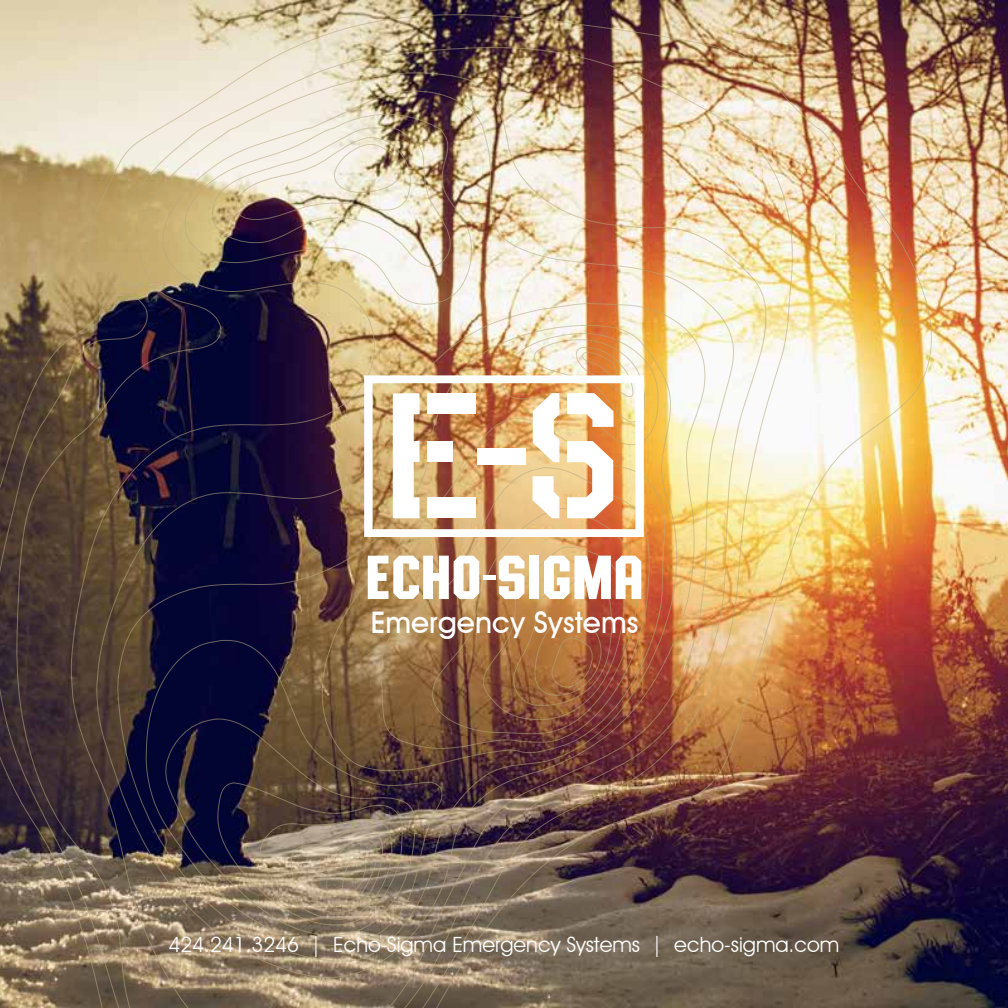
<style>
.page{position:relative;width:1008px;height:1008px;background:#fff}
.page>*{position:absolute;margin:0;border:0;box-sizing:border-box;transform-origin:0 0}
.t1{font:60.38px "Authority";color:#fff}
.t2{font:500 29.75px "Avant Garde IT Cby BT";color:#fff}
.t3{font:21px "Avant Garde IT Cby BT";color:#fff}
</style>
<div class="page">
<img style="left:0;top:0;width:1008px;height:1008px">
<img style="left:0;top:12px;width:933px;height:996px">
<img style="left:364px;top:375px;width:280px;height:162px">
<div style="left:477px;top:449px;width:49px;height:16px;background:#fff"></div>
<svg style="left:567px;top:441px;width:46px;height:77px"></svg>
<svg style="left:533px;top:476px;width:26px;height:42px"></svg>
<svg style="left:533px;top:393px;width:26px;height:69px"></svg>
<svg style="left:567px;top:393px;width:47px;height:34px"></svg>
<div style="left:427px;top:393px;width:48px;height:21px;background:#fff"></div>
<div style="left:427px;top:441px;width:26px;height:21px;background:#fff"></div>
<svg style="left:393px;top:393px;width:27px;height:125px"></svg>
<div style="left:427px;top:497px;width:48px;height:21px;background:#fff"></div>
<h1 class="t1" style="left:365px;top:544px;width:280px">ECHO-SIGMA</h1>
<h2 class="t2" style="left:371px;top:604px;width:269px">Emergency Systems</h2>
<p class="t3" style="left:169px;top:932px;width:672px">424.241.3246 | Echo-Sigma Emergency Systems | echo-sigma.com</p>
</div>
